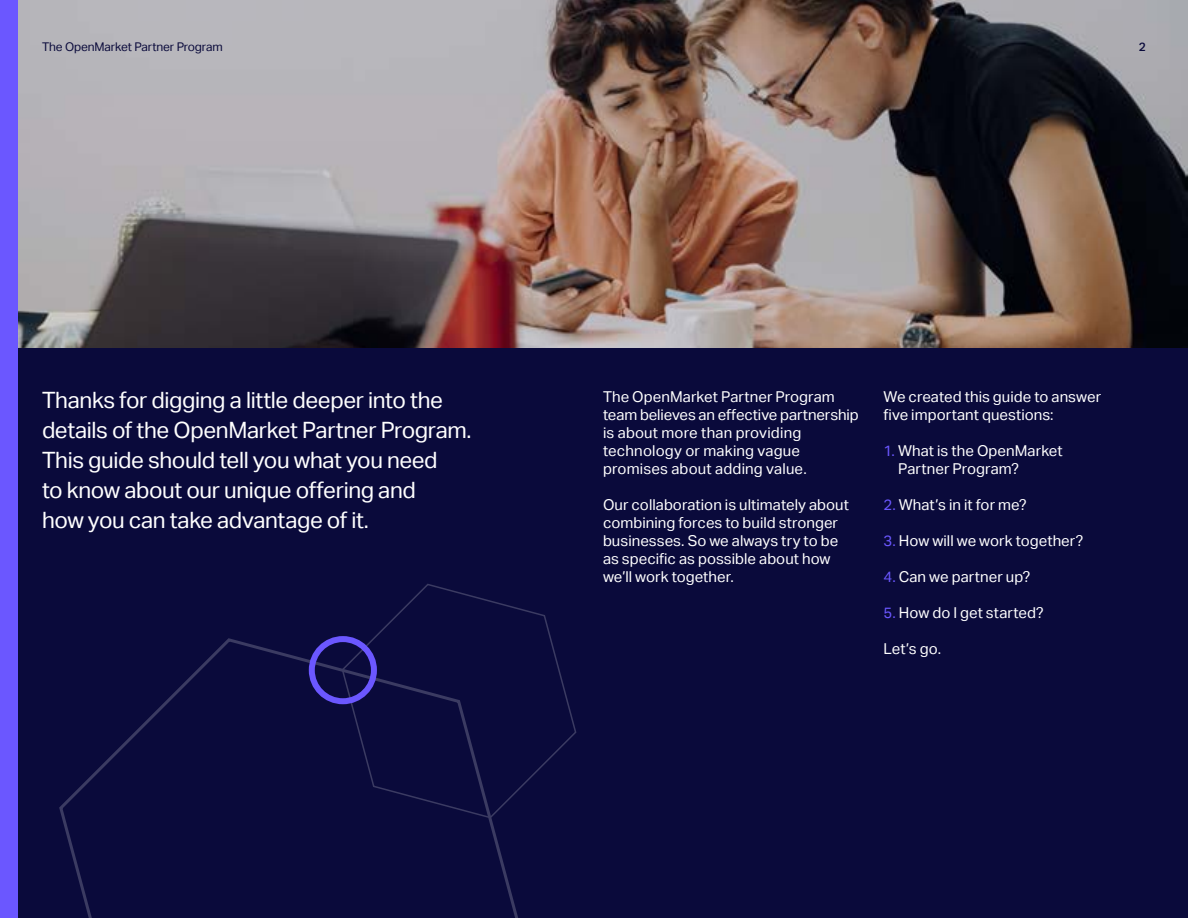
<style>
.page{position:relative;width:1188px;height:918px;background:#fff}
.page>*{position:absolute;margin:0;border:0;box-sizing:border-box;transform-origin:0 0}
.t1{font:22.5px/30px "Aktiv Grotesk";letter-spacing:-.015em;color:#fff}
.t2{font:15px/18px "Aktiv Grotesk";letter-spacing:.005em;color:#fff}
.t3{font:12px "Aktiv Grotesk";letter-spacing:-.01em;color:#0a0a3b}
.t4{font:500 12px "Aktiv Grotesk";color:#0a0a3b}
.s1{color:#6b57ff}
</style>
<div class="page">
<img style="left:18px;top:0;width:1170px;height:348px">
<div style="left:0;top:348px;width:1188px;height:570px;background:#0a0a3b"></div>
<div style="left:0;top:0;width:18px;height:918px;background:#6b57ff"></div>
<svg style="left:59px;top:637px;width:459px;height:281px"></svg>
<svg style="left:309px;top:646px;width:40px;height:56px"></svg>
<svg style="left:349px;top:584px;width:228px;height:235px"></svg>
<div style="left:309px;top:636px;width:68px;height:68px;border:6px solid #6b57ff;border-radius:50%"></div>
<p class="t3" style="left:42px;top:39px;width:182px">The OpenMarket Partner Program</p>
<p class="t4" style="left:1139px;top:39px;width:9px">2</p>
<h1 class="t1" style="left:42px;top:385px;width:431px">Thanks for digging a little deeper into the details of the OpenMarket Partner Program.<br>This guide should tell you what you need<br>to know about our unique offering and<br>how you can take advantage of it.</h1>
<p class="t2" style="left:603px;top:388px;width:257px">The OpenMarket Partner Program team believes an effective partnership is about more than providing technology or making vague promises about adding value.</p>
<p class="t2" style="left:603px;top:496px;width:248px">Our collaboration is ultimately about combining forces to build stronger businesses. So we always try to be as specific as possible about how we’ll work together.</p>
<p class="t2" style="left:884px;top:388px;width:219px">We created this guide to answer five important questions:</p>
<p class="t2" style="left:898px;top:442px;width:166px;text-indent:-15px"><span class="s1">1.</span> What is the OpenMarket<br>Partner Program?</p>
<p class="t2" style="left:884px;top:496px;width:145px"><span class="s1">2.</span> What’s in it for me?</p>
<p class="t2" style="left:884px;top:532px;width:201px"><span class="s1">3.</span> How will we work together?</p>
<p class="t2" style="left:884px;top:568px;width:148px"><span class="s1">4.</span> Can we partner up?</p>
<p class="t2" style="left:884px;top:604px;width:162px"><span class="s1">5.</span> How do I get started?</p>
<p class="t2" style="left:884px;top:640px;width:59px">Let’s go.</p>
</div>
